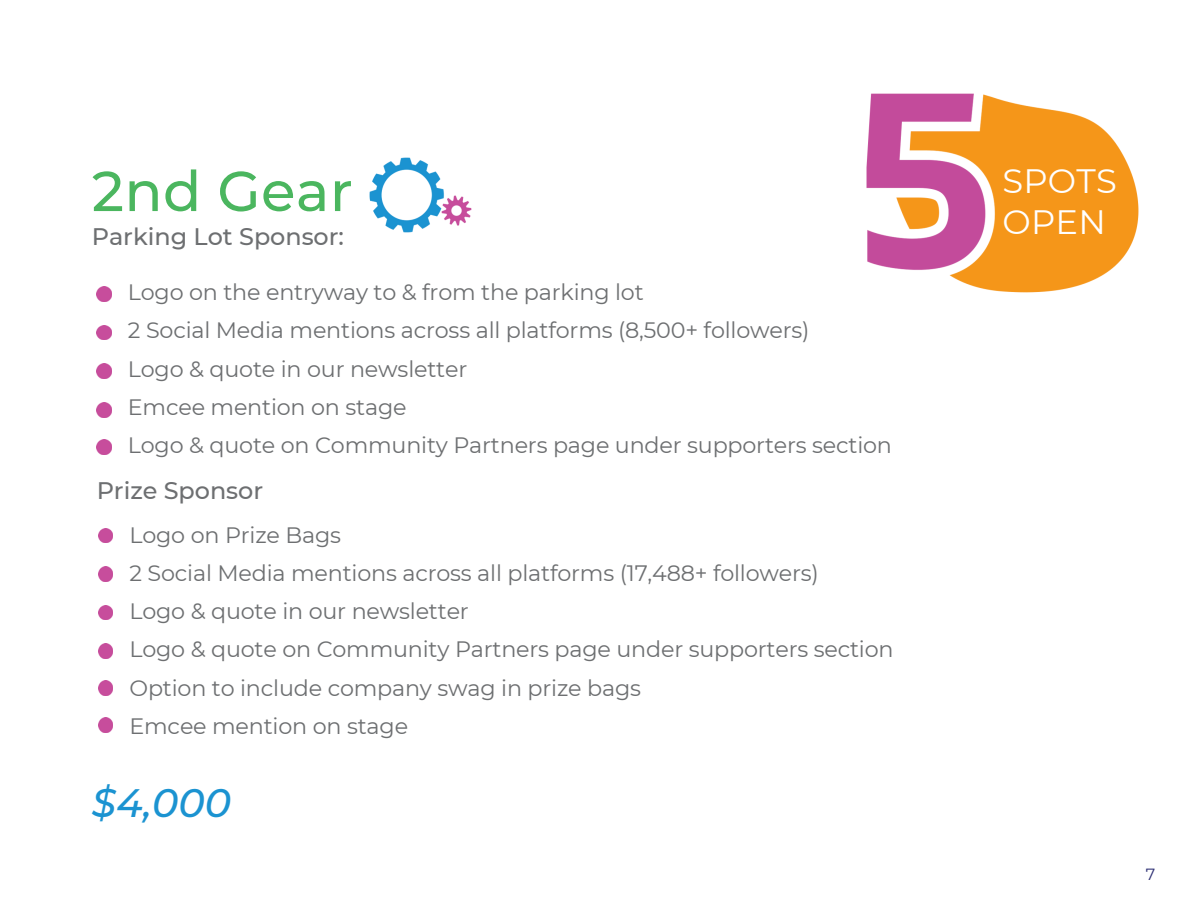
<style>
.page{position:relative;width:1188px;height:918px;background:#fff}
.page>*{position:absolute;margin:0;border:0;box-sizing:border-box;transform-origin:0 0}
.t1{font:500 56.1px "Montserrat";letter-spacing:.01em;color:#4bb65f}
.t2{font:italic 500 39.6px "Montserrat";color:#1b93d1}
.t3{font:33.75px/40.5px "Montserrat";letter-spacing:.01em;color:#fff}
.t4{font:500 23.85px "Montserrat";color:#6d6f71}
.t5{font:22.2px "Montserrat";letter-spacing:-.01em;color:#6d6f71}
.t6{font:16.2px "Montserrat";color:#2c2e73}
</style>
<div class="page">
<img style="left:97px;top:287px;width:14px;height:14px">
<img style="left:97px;top:325px;width:14px;height:15px">
<img style="left:97px;top:364px;width:14px;height:15px">
<img style="left:97px;top:403px;width:14px;height:14px">
<img style="left:98px;top:528px;width:15px;height:15px">
<img style="left:98px;top:567px;width:15px;height:14px">
<img style="left:98px;top:605px;width:15px;height:15px">
<img style="left:98px;top:644px;width:15px;height:14px">
<img style="left:369px;top:157px;width:103px;height:76px">
<img style="left:866px;top:93px;width:273px;height:200px">
<img style="left:98px;top:681px;width:15px;height:14px">
<img style="left:98px;top:718px;width:15px;height:14px">
<img style="left:97px;top:439px;width:14px;height:15px">
<p class="t1" style="left:92px;top:157px;width:263px">2nd Gear</p>
<p class="t4" style="left:92px;top:222px;width:254px">Parking Lot Sponsor:</p>
<h2 class="t5" style="left:128px;top:279px;width:517px">Logo on the entryway to &amp; from the parking lot</h2>
<p class="t5" style="left:128px;top:317px;width:683px">2 Social Media mentions across all platforms (8,500+ followers)</p>
<h3 class="t5" style="left:128px;top:355px;width:341px">Logo &amp; quote in our newsletter</h3>
<p class="t5" style="left:128px;top:393px;width:280px">Emcee mention on stage</p>
<p class="t5" style="left:128px;top:432px;width:766px">Logo &amp; quote on Community Partners page under supporters section</p>
<h3 class="t4" style="left:97px;top:476px;width:168px">Prize Sponsor</h3>
<p class="t5" style="left:130px;top:521px;width:213px">Logo on Prize Bags</p>
<p class="t5" style="left:130px;top:559px;width:691px">2 Social Media mentions across all platforms (17,488+ followers)</p>
<p class="t5" style="left:130px;top:598px;width:341px">Logo &amp; quote in our newsletter</p>
<p class="t5" style="left:130px;top:636px;width:766px">Logo &amp; quote on Community Partners page under supporters section</p>
<p class="t5" style="left:130px;top:674px;width:513px">Option to include company swag in prize bags</p>
<p class="t5" style="left:130px;top:712px;width:280px">Emcee mention on stage</p>
<p class="t2" style="left:92px;top:778px;width:141px">$4,000</p>
<p class="t3" style="left:1002px;top:161px;width:116px">SPOTS<br>OPEN</p>
<p class="t6" style="left:1146px;top:865px;width:11px">7</p>
</div>
